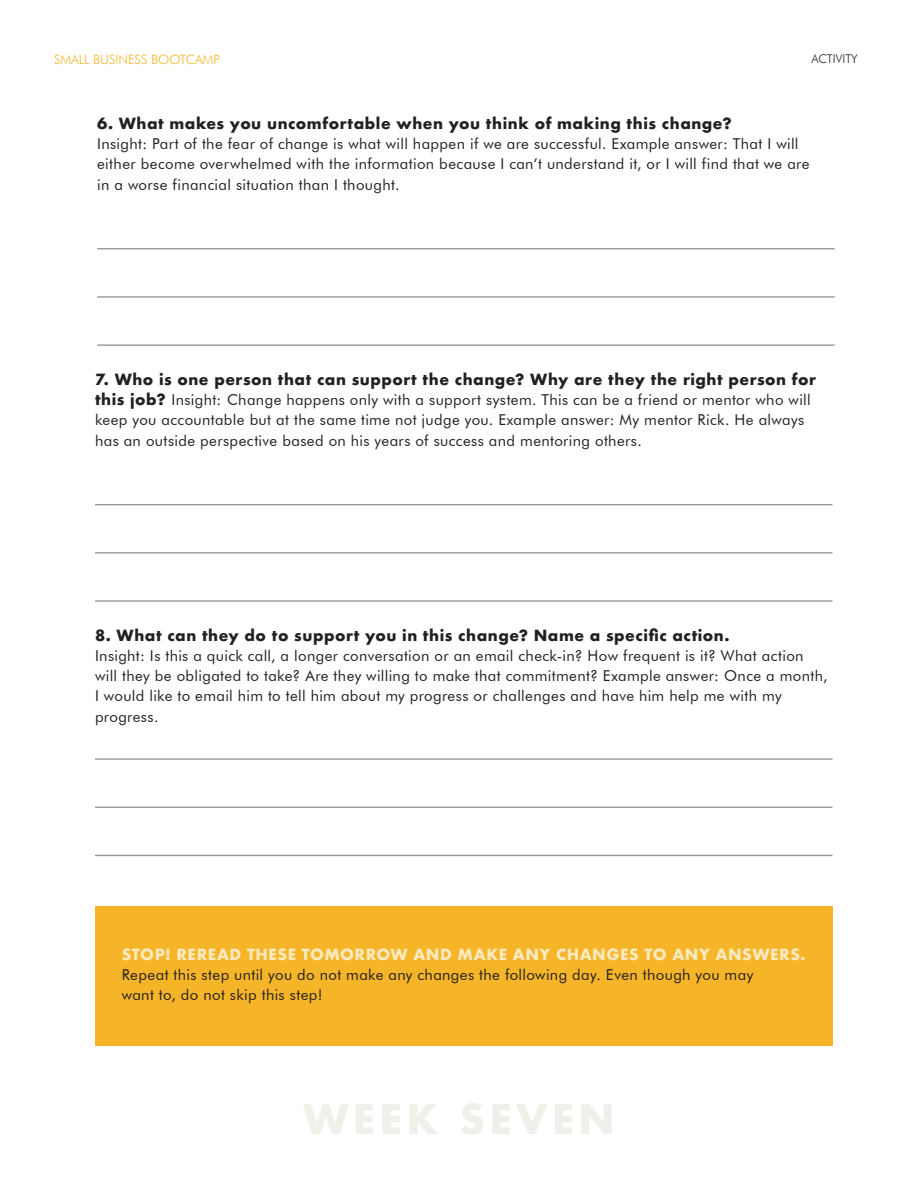
<style>
.page{position:relative;width:918px;height:1188px;background:#fff}
.page>*{position:absolute;margin:0;border:0;box-sizing:border-box;transform-origin:0 0}
.t1{font:700 39.9px "Futura";letter-spacing:.1em;color:#f1efea}
.t2{font:15px/20.2px "Futura BT";letter-spacing:.025em;color:#231f20}
.t3{font:700 15px "Futura";letter-spacing:.035em;color:#231f20}
.t4{font:700 15px "Futura";letter-spacing:.03em;color:#fbeabf}
.t5{font:300 12.75px "Futura BT";color:#f6b529}
.t6{font:300 12px "Futura BT";color:#231f20}
.s1{font-family:"Futura";font-weight:700}
</style>
<div class="page">
<div style="left:95px;top:906px;width:737px;height:140px;background:#f6b529"></div>
<hr style="left:95px;top:504px;width:737px;height:1px;background:#939598">
<hr style="left:95px;top:552px;width:737px;height:2px;background:#939598">
<hr style="left:95px;top:600px;width:737px;height:2px;background:#939598">
<hr style="left:95px;top:758px;width:737px;height:2px;background:#939598">
<hr style="left:95px;top:807px;width:737px;height:1px;background:#939598">
<hr style="left:95px;top:855px;width:737px;height:1px;background:#939598">
<hr style="left:97px;top:248px;width:738px;height:1px;background:#939598">
<hr style="left:97px;top:296px;width:738px;height:2px;background:#939598">
<hr style="left:97px;top:344px;width:738px;height:2px;background:#939598">
<p class="t5" style="left:54px;top:51px;width:167px">SMALL BUSINESS BOOTCAMP</p>
<p class="t6" style="left:811px;top:52px;width:48px">ACTIVITY</p>
<p class="t3" style="left:97px;top:113px;width:636px">6. What makes you uncomfortable when you think of making this change?</p>
<p class="t2" style="left:97px;top:134px;width:714px">Insight: Part of the fear of change is what will happen if we are successful. Example answer: That I will either become overwhelmed with the information because I can’t understand it, or I will find that we are in a worse financial situation than I thought.</p>
<p class="t3" style="left:95px;top:368px;width:723px">7. Who is one person that can support the change? Why are they the right person for</p>
<p class="t2" style="left:95px;top:390px;width:717px"><span class="s1">this job?</span> Insight: Change happens only with a support system. This can be a friend or mentor who will keep you accountable but at the same time not judge you. Example answer: My mentor Rick. He always has an outside perspective based on his years of success and mentoring others.</p>
<p class="t3" style="left:95px;top:624px;width:636px">8. What can they do to support you in this change? Name a specific action.</p>
<p class="t2" style="left:95px;top:645px;width:734px">Insight: Is this a quick call, a longer conversation or an email check-in? How frequent is it? What action will they be obligated to take? Are they willing to make that commitment? Example answer: Once a month, I would like to email him to tell him about my progress or challenges and have him help me with my progress.</p>
<p class="t4" style="left:122px;top:943px;width:685px">STOP! REREAD THESE TOMORROW AND MAKE ANY CHANGES TO ANY ANSWERS.</p>
<p class="t2" style="left:122px;top:964px;width:633px">Repeat this step until you do not make any changes the following day. Even though you may want to, do not skip this step!</p>
<h1 class="t1" style="left:303px;top:1090px;width:313px">WEEK SEVEN</h1>
</div>
